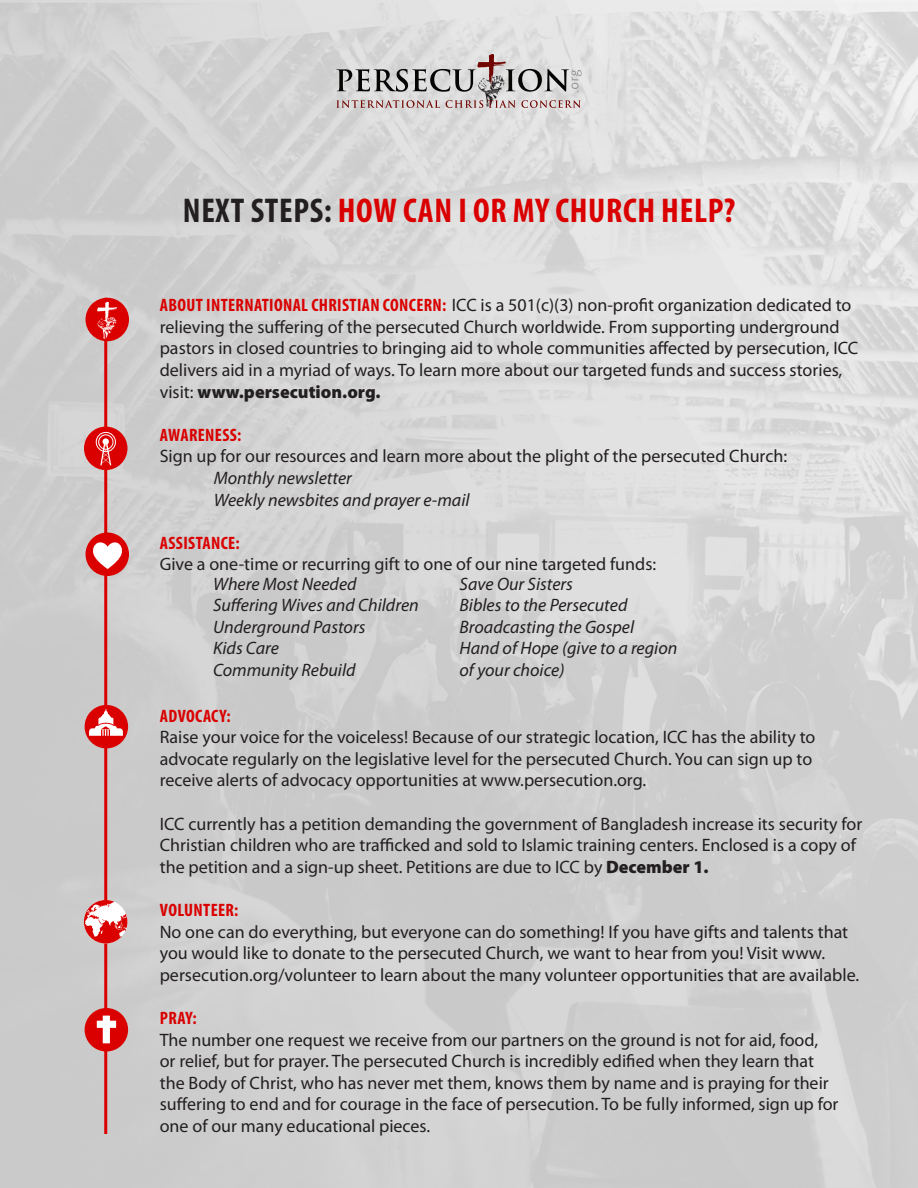
<style>
.page{position:relative;width:918px;height:1188px;background:#fff}
.page>*{position:absolute;margin:0;border:0;box-sizing:border-box;transform-origin:0 0}
.t1{font:700 condensed 34.5px "Myriad Pro";letter-spacing:.02em;color:#da0000}
.t2{font:18px/21.6px "Myriad Pro";color:#231f20}
.t3{font:italic 18px/21.6px "Myriad Pro";color:#231f20}
.t4{font:700 condensed 18px "Myriad Pro";letter-spacing:.02em;color:#da0000}
.s1{color:#231f20}
.s2{font-weight:700;font-stretch:condensed;color:#da0000}
.s3{font-weight:900}
</style>
<div class="page">
<img style="left:0;top:0;width:918px;height:1188px">
<svg style="left:336px;top:54px;width:246px;height:54px"></svg>
<hr style="left:104px;top:298px;width:3px;height:604px;background:#da0000">
<hr style="left:104px;top:938px;width:3px;height:196px;background:#da0000">
<div style="left:85px;top:532px;width:44px;height:44px;background:#da0000;border-radius:50%"></div>
<svg style="left:93px;top:542px;width:29px;height:27px"></svg>
<div style="left:85px;top:705px;width:43px;height:43px;background:#da0000;border-radius:50%"></div>
<svg style="left:89px;top:709px;width:34px;height:27px"></svg>
<div style="left:84px;top:427px;width:44px;height:43px;background:#da0000;border-radius:50%"></div>
<svg style="left:96px;top:432px;width:20px;height:33px"></svg>
<div style="left:85px;top:298px;width:44px;height:43px;background:#da0000;border-radius:50%"></div>
<svg style="left:97px;top:302px;width:20px;height:37px"></svg>
<div style="left:85px;top:1008px;width:43px;height:44px;background:#da0000;border-radius:50%"></div>
<svg style="left:97px;top:1016px;width:19px;height:27px"></svg>
<svg style="left:84px;top:900px;width:43px;height:43px"></svg>
<p class="t1" style="left:183px;top:189px;width:554px"><span class="s1">NEXT STEPS:</span> HOW CAN I OR MY CHURCH HELP?</p>
<p class="t2" style="left:160px;top:294px;width:700px"><span class="s2">ABOUT INTERNATIONAL CHRISTIAN CONCERN:</span> ICC is a 501(c)(3) non-profit organization dedicated to relieving the suffering of the persecuted Church worldwide. From supporting underground pastors in closed countries to bringing aid to whole communities affected by persecution, ICC delivers aid in a myriad of ways. To learn more about our targeted funds and success stories, visit: <span class="s3">www.persecution.org.</span></p>
<p class="t4" style="left:160px;top:424px;width:83px">AWARENESS:</p>
<p class="t2" style="left:160px;top:445px;width:629px">Sign up for our resources and learn more about the plight of the persecuted Church:</p>
<p class="t3" style="left:214px;top:467px;width:140px">Monthly newsletter</p>
<p class="t3" style="left:214px;top:489px;width:257px">Weekly newsbites and prayer e-mail</p>
<p class="t4" style="left:160px;top:532px;width:81px">ASSISTANCE:</p>
<p class="t2" style="left:160px;top:553px;width:498px">Give a one-time or recurring gift to one of our nine targeted funds:</p>
<p class="t3" style="left:213px;top:572px;width:145px">Where Most Needed</p>
<p class="t3" style="left:213px;top:594px;width:207px">Suffering Wives and Children</p>
<p class="t3" style="left:213px;top:616px;width:154px">Underground Pastors</p>
<p class="t3" style="left:213px;top:637px;width:68px">Kids Care</p>
<p class="t3" style="left:213px;top:659px;width:144px">Community Rebuild</p>
<p class="t3" style="left:460px;top:572px;width:115px">Save Our Sisters</p>
<p class="t3" style="left:460px;top:594px;width:169px">Bibles to the Persecuted</p>
<p class="t3" style="left:460px;top:616px;width:176px">Broadcasting the Gospel</p>
<p class="t3" style="left:460px;top:637px;width:219px">Hand of Hope (give to a region of your choice)</p>
<p class="t4" style="left:160px;top:704px;width:72px">ADVOCACY:</p>
<p class="t2" style="left:160px;top:726px;width:657px">Raise your voice for the voiceless! Because of our strategic location, ICC has the ability to advocate regularly on the legislative level for the persecuted Church. You can sign up to receive alerts of advocacy opportunities at www.persecution.org.</p>
<p class="t2" style="left:160px;top:813px;width:704px">ICC currently has a petition demanding the government of Bangladesh increase its security for<br>Christian children who are trafficked and sold to Islamic training centers. Enclosed is a copy of the petition and a sign-up sheet. Petitions are due to ICC by <span class="s3">December 1.</span></p>
<p class="t4" style="left:160px;top:899px;width:80px">VOLUNTEER:</p>
<p class="t2" style="left:160px;top:921px;width:701px">No one can do everything, but everyone can do something! If you have gifts and talents that you would like to donate to the persecuted Church, we want to hear from you! Visit www. persecution.org/volunteer to learn about the many volunteer opportunities that are available.</p>
<p class="t4" style="left:160px;top:1007px;width:38px">PRAY:</p>
<p class="t2" style="left:160px;top:1029px;width:680px">The number one request we receive from our partners on the ground is not for aid, food,<br>or relief, but for prayer. The persecuted Church is incredibly edified when they learn that the Body of Christ, who has never met them, knows them by name and is praying for their suffering to end and for courage in the face of persecution. To be fully informed, sign up for one of our many educational pieces.</p>
</div>
